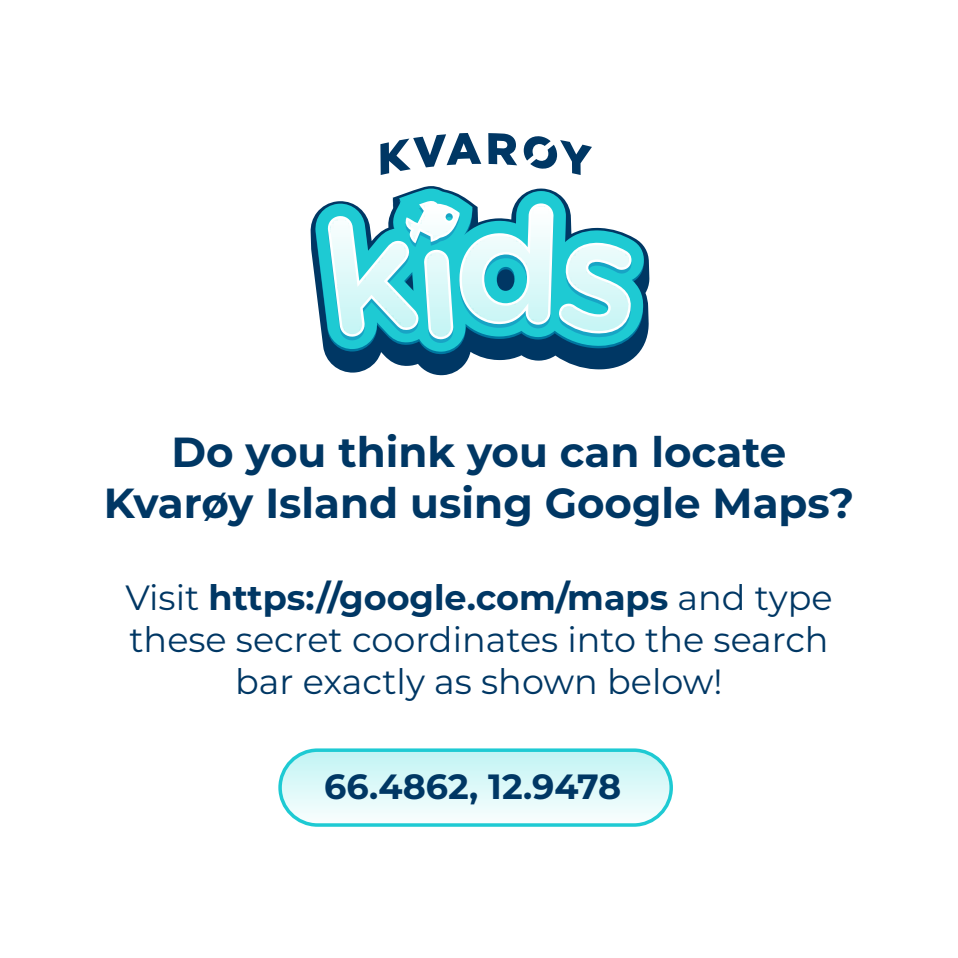
<style>
.page{position:relative;width:958px;height:958px;background:#fff}
.page>*{position:absolute;margin:0;border:0;box-sizing:border-box;transform-origin:0 0}
.t1{font:700 42px/50.4px "Montserrat";color:#003764;text-align:center}
.t2{font:35px/42px "Montserrat";color:#003764;text-align:center}
.t3{font:700 35px "Montserrat";color:#003764}
.s1{font-weight:700}
</style>
<div class="page">
<svg style="left:280px;top:750px;width:391px;height:75px"></svg>
<div style="left:278px;top:748px;width:395px;height:78px;border:4px solid #1ecad3;border-radius:37px"></div>
<svg style="left:310px;top:186px;width:339px;height:189px"></svg>
<svg style="left:314px;top:188px;width:330px;height:164px"></svg>
<svg style="left:559px;top:242px;width:72px;height:96px"></svg>
<svg style="left:327px;top:200px;width:226px;height:143px;background:#36a0b5"></svg>
<svg style="left:330px;top:203px;width:299px;height:134px"></svg>
<svg style="left:380px;top:133px;width:212px;height:42px"></svg>
<p class="t1" style="left:104px;top:425px;width:751px">Do you think you can locate<br>Kvarøy Island using Google Maps?</p>
<p class="t2" style="left:125px;top:575px;width:708px">Visit <span class="s1">https://google.com/maps</span> and type these secret coordinates into the search bar exactly as shown below!</p>
<p class="t3" style="left:324px;top:761px;width:299px">66.4862, 12.9478</p>
</div>
